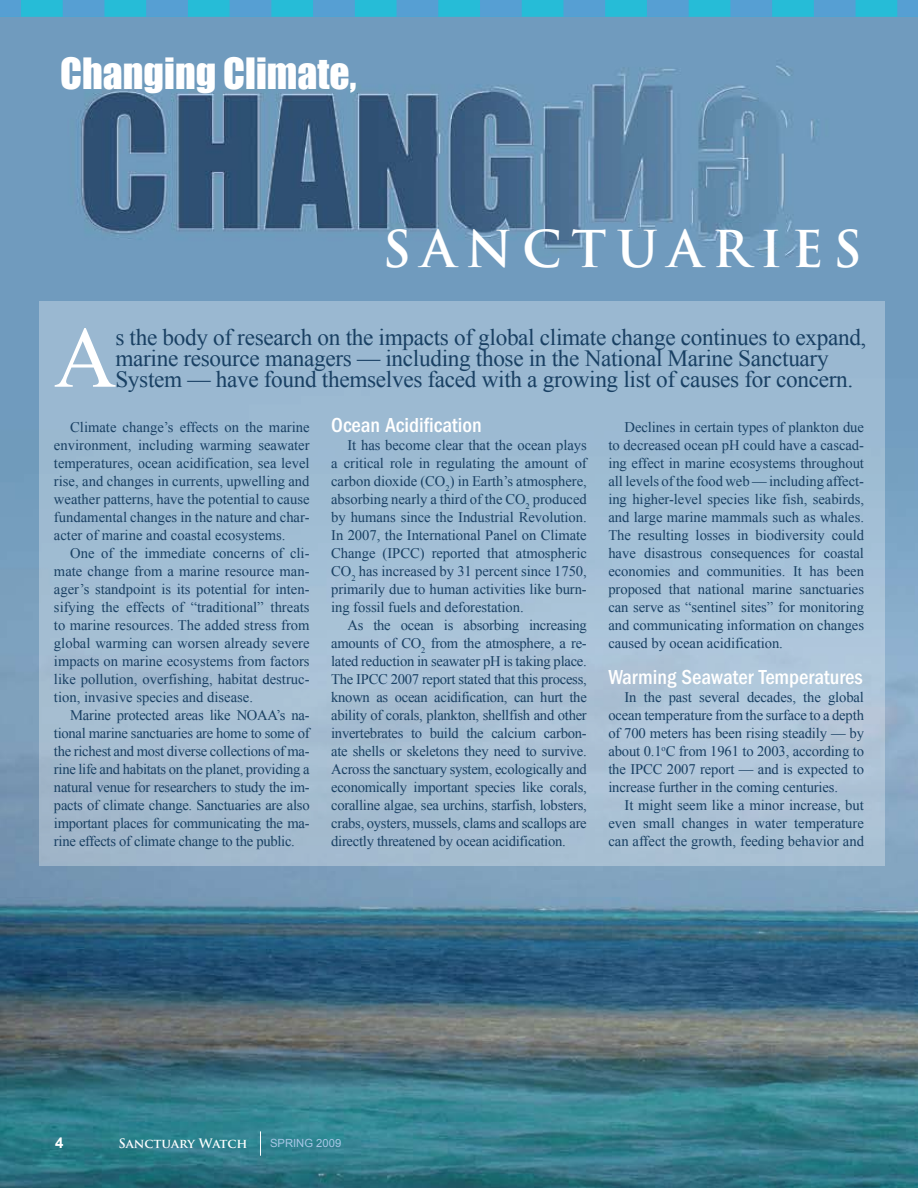
<style>
.page{position:relative;width:918px;height:1188px;background:#fff}
.page>*{position:absolute;margin:0;border:0;box-sizing:border-box;transform-origin:0 0}
.t1{font:86.7px "Times New Roman";color:#fff}
.t2{font:700 49.5px "Trajan";letter-spacing:.2em;color:#fff}
.t3{font:39.6px "Impact";color:#fff}
.t4{font:23.25px/21px "Times New Roman";letter-spacing:-.015em;color:#194063}
.t5{font:500 condensed 21px "Franklin Gothic";color:#fff}
.t6{font:700 15px "Arial";color:#fff}
.t7{font:14.7px/18px "Times New Roman";letter-spacing:-.005em;color:#194063;text-align:justify}
.t8{font:700 12.75px "Trajan Pro";letter-spacing:-.01em;color:#fff}
.s1{font-family:"Arial";font-weight:400;font-size:11.25px;color:#a7c7e6}
</style>
<div class="page">
<img style="left:0;top:17px;width:918px;height:1171px">
<div style="left:39px;top:302px;width:846px;height:564px;background:#a3bdd2"></div>
<svg style="left:259px;top:1131px;width:2px;height:25px"></svg>
<svg style="left:0;top:0;width:918px;height:17px;background:#3eadd4"></svg>
<h3 class="t3" style="left:60px;top:42px;width:298px">Changing Climate,</h3>
<h2 class="t2" style="left:383px;top:218px;width:481px">SANCTUARIES</h2>
<h1 class="t1" style="left:54px;top:299px;width:64px">A</h1>
<p class="t4" style="left:115px;top:326px;width:753px">s the body of research on the impacts of global climate change continues to expand, marine resource managers — including those in the National Marine Sanctuary<br>System — have found themselves faced with a growing list of causes for concern.</p>
<p class="t7" style="left:54px;top:418px;width:257px;text-indent:16px">Climate change’s effects on the marine environment, including warming seawater temperatures, ocean acidification, sea level rise, and changes in currents, upwelling and weather patterns, have the potential to cause fundamental changes in the nature and char&shy;acter of marine and coastal ecosystems.</p>
<p class="t7" style="left:54px;top:544px;width:257px;text-indent:16px">One of the immediate concerns of cli&shy;mate change from a marine resource man&shy;ager’s standpoint is its potential for inten&shy;sifying the effects of “traditional” threats to marine resources. The added stress from global warming can worsen already severe impacts on marine ecosystems from factors like pollution, overfishing, habitat destruc&shy;tion, invasive species and disease.</p>
<p class="t7" style="left:54px;top:706px;width:257px;text-indent:16px">Marine protected areas like NOAA’s na&shy;tional marine sanctuaries are home to some of the richest and most diverse collections of ma&shy;rine life and habitats on the planet, providing a natural venue for researchers to study the im&shy;pacts of climate change. Sanctuaries are also important places for communicating the ma&shy;rine effects of climate change to the public.</p>
<h3 class="t5" style="left:331px;top:413px;width:152px">Ocean Acidification</h3>
<p class="t7" style="left:331px;top:436px;width:257px;text-indent:16px">It has become clear that the ocean plays a critical role in regulating the amount of carbon dioxide (CO<sub>2</sub>) in Earth’s atmosphere, absorbing nearly a third of the CO<sub>2</sub> produced by humans since the Industrial Revolution.<br>In 2007, the International Panel on Climate Change (IPCC) reported that atmospheric CO<sub>2</sub> has increased by 31 percent since 1750, primarily due to human activities like burn&shy;ing fossil fuels and deforestation.</p>
<p class="t7" style="left:331px;top:616px;width:257px;text-indent:16px">As the ocean is absorbing increasing amounts of CO<sub>2</sub> from the atmosphere, a re&shy;lated reduction in seawater pH is taking place.<br>The IPCC 2007 report stated that this process, known as ocean acidification, can hurt the ability of corals, plankton, shellfish and other invertebrates to build the calcium carbon&shy;ate shells or skeletons they need to survive.<br>Across the sanctuary system, ecologically and economically important species like corals, coralline algae, sea urchins, starfish, lobsters, crabs, oysters, mussels, clams and scallops are directly threatened by ocean acidification.</p>
<p class="t7" style="left:608px;top:418px;width:257px;text-indent:16px">Declines in certain types of plankton due to decreased ocean pH could have a cascad&shy;ing effect in marine ecosystems throughout all levels of the food web — including affect&shy;ing higher-level species like fish, seabirds, and large marine mammals such as whales.<br>The resulting losses in biodiversity could have disastrous consequences for coastal economies and communities. It has been proposed that national marine sanctuaries can serve as “sentinel sites” for monitoring and communicating information on changes caused by ocean acidification.</p>
<h3 class="t5" style="left:608px;top:665px;width:256px">Warming Seawater Temperatures</h3>
<p class="t7" style="left:608px;top:688px;width:257px;text-indent:16px">In the past several decades, the global ocean temperature from the surface to a depth of 700 meters has been rising steadily — by about 0.1<sup>o</sup>C from 1961 to 2003, according to the IPCC 2007 report — and is expected to increase further in the coming centuries.</p>
<p class="t7" style="left:608px;top:796px;width:257px;text-indent:16px">It might seem like a minor increase, but even small changes in water temperature can affect the growth, feeding behavior and</p>
<p class="t6" style="left:55px;top:1132px;width:10px">4</p>
<p class="t8" style="left:118px;top:1135px;width:224px">Sanctuary Watch <span class="s1">SPRING 2009</span></p>
</div>
